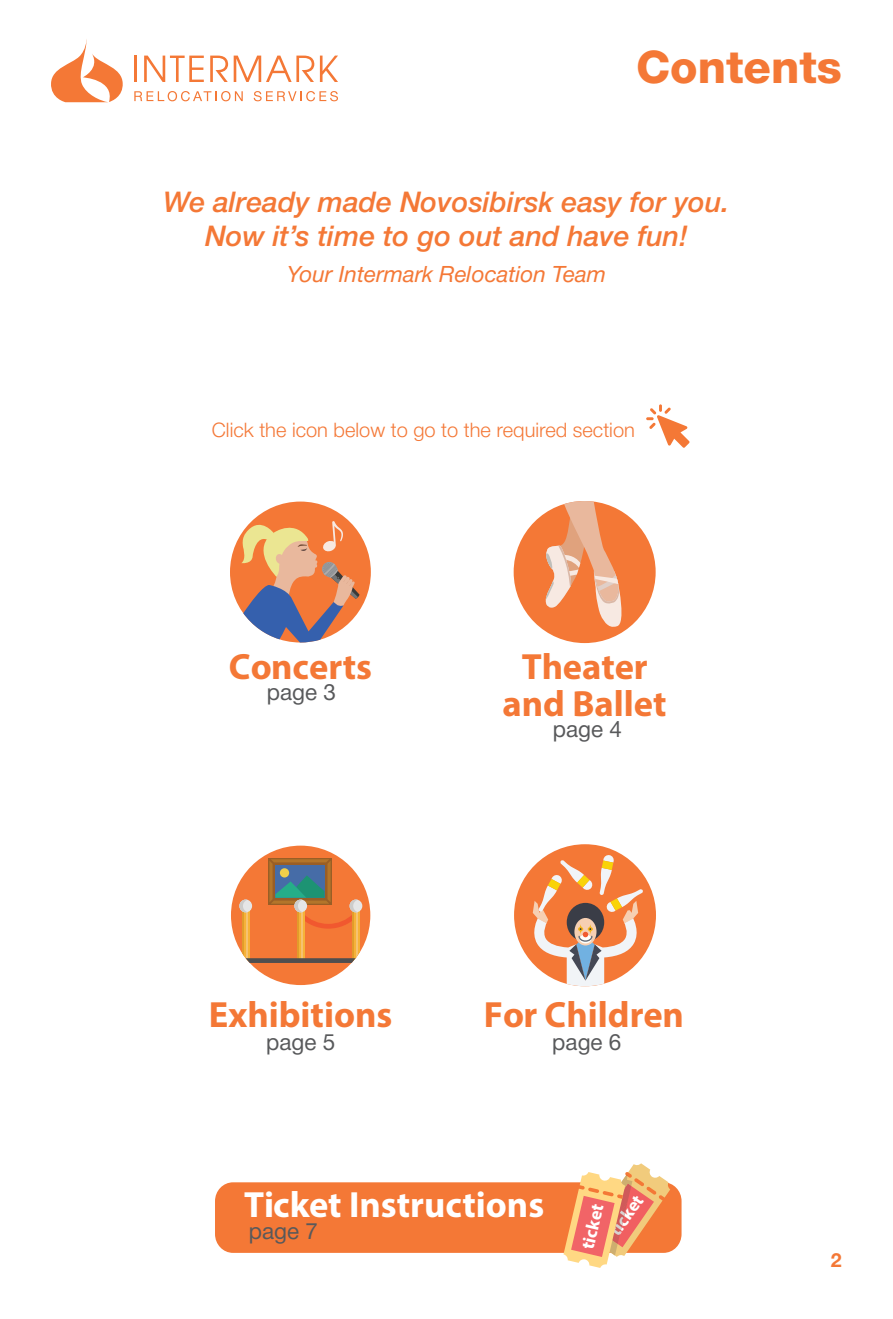
<style>
.page{position:relative;width:893px;height:1319px;background:#fff}
.page>*{position:absolute;margin:0;border:0;box-sizing:border-box;transform-origin:0 0}
.t1{font:800 45px "Helvetica Neue LT Std";color:#f47836}
.t2{font:700 36.6px/36.8px "Myriad Pro";color:#f47836;text-align:center}
.t3{font:700 36.6px "Myriad Pro";color:#fff}
.t4{font:italic 500 28.5px/34.2px "Helvetica Neue LT Std";color:#f47836;text-align:center}
.t5{font:italic 22.5px "Helvetica Neue Cyr";color:#f47836}
.t6{font:22.5px "Helvetica Neue Cyr";color:#58595b}
.t7{font:300 20.1px "Helvetica Neue Cyr";color:#f47837}
.t8{font:700 19.5px "Helvetica Neue LT Std";color:#f47836}
.t9{font:700 18px "Myriad Pro";color:#fff}
</style>
<div class="page">
<svg style="left:51px;top:39px;width:72px;height:63px"></svg>
<hr style="left:134px;top:56px;width:3px;height:26px;background:#f47836">
<svg style="left:144px;top:56px;width:60px;height:26px"></svg>
<svg style="left:210px;top:56px;width:18px;height:26px"></svg>
<svg style="left:234px;top:56px;width:80px;height:26px"></svg>
<svg style="left:320px;top:56px;width:18px;height:26px"></svg>
<svg style="left:134px;top:91px;width:109px;height:10px"></svg>
<svg style="left:254px;top:91px;width:84px;height:10px"></svg>
<div style="left:215px;top:1182px;width:466px;height:70px;background:#f47836;border-radius:18px"></div>
<svg style="left:646px;top:404px;width:44px;height:43px"></svg>
<div style="left:230px;top:501px;width:141px;height:141px;background:#f47836;border-radius:50%"></div>
<svg style="left:241px;top:517px;width:119px;height:125px"></svg>
<div style="left:514px;top:501px;width:142px;height:142px;background:#f47836;border-radius:50%"></div>
<svg style="left:544px;top:501px;width:82px;height:126px"></svg>
<div style="left:231px;top:845px;width:139px;height:139px;background:#f47836;border-radius:50%"></div>
<div style="left:268px;top:858px;width:64px;height:46px;background:#995e26"></div>
<div style="left:297px;top:909px;width:7px;height:51px;background:#f6b238"></div>
<div style="left:242px;top:909px;width:7px;height:51px;background:#f6b238"></div>
<hr style="left:242px;top:909px;width:2px;height:51px;background:#e29c2b">
<hr style="left:246px;top:909px;width:2px;height:51px;background:#f5c271">
<hr style="left:301px;top:909px;width:2px;height:51px;background:#f5c271">
<hr style="left:297px;top:909px;width:2px;height:51px;background:#e29c2b">
<svg style="left:239px;top:899px;width:13px;height:13px"></svg>
<svg style="left:239px;top:899px;width:9px;height:13px"></svg>
<div style="left:352px;top:909px;width:8px;height:51px;background:#f6b238"></div>
<hr style="left:356px;top:909px;width:2px;height:51px;background:#f5c271">
<hr style="left:352px;top:909px;width:2px;height:51px;background:#e29c2b">
<div style="left:350px;top:899px;width:12px;height:13px;background:#e5e6e7;border-radius:50%"></div>
<svg style="left:234px;top:958px;width:134px;height:4px"></svg>
<svg style="left:269px;top:859px;width:89px;height:69px"></svg>
<div style="left:514px;top:844px;width:142px;height:142px;background:#f47836;border-radius:50%"></div>
<svg style="left:530px;top:854px;width:113px;height:132px"></svg>
<svg style="left:563px;top:1163px;width:107px;height:104px"></svg>
<h1 class="t1" style="left:636px;top:40px;width:207px">Contents</h1>
<p class="t4" style="left:163px;top:184px;width:567px">We already made Novosibirsk easy for you.<br>Now it’s time to go out and have fun!</p>
<p class="t5" style="left:287px;top:262px;width:320px">Your Intermark Relocation Team</p>
<p class="t7" style="left:212px;top:419px;width:424px">Click the icon below to go to the required section</p>
<p class="t2" style="left:229px;top:647px;width:144px">Concerts</p>
<p class="t6" style="left:267px;top:680px;width:71px">page 3</p>
<p class="t2" style="left:502px;top:647px;width:166px">Theater and Ballet</p>
<p class="t6" style="left:553px;top:717px;width:71px">page 4</p>
<p class="t2" style="left:209px;top:995px;width:185px">Exhibitions</p>
<p class="t2" style="left:484px;top:995px;width:201px">For Children</p>
<p class="t6" style="left:266px;top:1029px;width:71px">page 5</p>
<p class="t6" style="left:552px;top:1029px;width:71px">page 6</p>
<p class="t3" style="left:244px;top:1180px;width:302px">Ticket Instructions</p>
<p class="t6" style="left:249px;top:1218px;width:71px">page 7</p>
<p class="t9" style="left:604px;top:1226px;width:47px;rotate:-54deg">tic et</p>
<p class="t9" style="left:576px;top:1245px;width:47px;rotate:-77deg">ticket</p>
<p class="t8" style="left:831px;top:1247px;width:12px">2</p>
</div>
